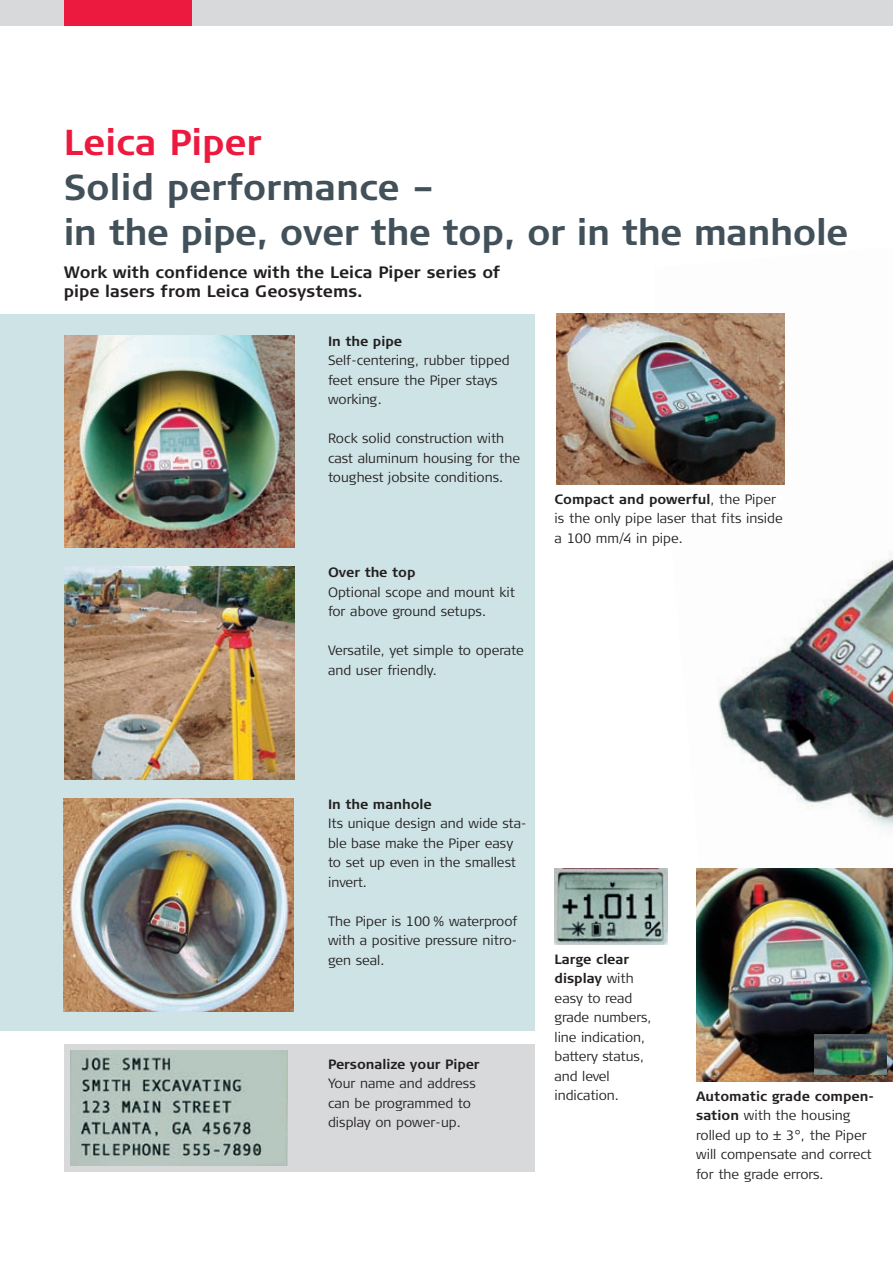
<style>
.page{position:relative;width:893px;height:1263px;background:#fff}
.page>*{position:absolute;margin:0;border:0;box-sizing:border-box;transform-origin:0 0}
.t1{font:700 36px/45px "Signa Column";letter-spacing:-.015em;color:#425159}
.t2{font:700 36px "Signa Column";color:#ed1a40}
.t3{font:700 16.5px/19.5px "Signa Column";color:#231f20}
.t4{font:300 13.5px/19.5px "Signa Column";color:#231f20}
.t5{font:700 13.5px "Signa Column";letter-spacing:-.005em;color:#231f20}
.s1{font-weight:700}
</style>
<div class="page">
<img style="left:654px;top:313px;width:239px;height:556px">
<div style="left:0;top:0;width:893px;height:26px;background:#d8d9db"></div>
<div style="left:64px;top:0;width:127px;height:26px;background:#ed1a40"></div>
<div style="left:0;top:314px;width:535px;height:716px;background:#cee3e6"></div>
<div style="left:64px;top:1044px;width:471px;height:128px;background:#d8d9db"></div>
<img style="left:64px;top:335px;width:230px;height:213px">
<img style="left:556px;top:314px;width:228px;height:170px">
<img style="left:64px;top:567px;width:230px;height:212px">
<img style="left:64px;top:798px;width:230px;height:213px">
<img style="left:71px;top:1050px;width:216px;height:115px">
<img style="left:696px;top:869px;width:197px;height:212px">
<img style="left:555px;top:869px;width:112px;height:76px">
<img style="left:814px;top:1035px;width:73px;height:40px">
<h1 class="t2" style="left:64px;top:122px;width:200px">Leica Piper</h1>
<h1 class="t1" style="left:64px;top:165px;width:786px">Solid performance –<br>in the pipe, over the top, or in the manhole</h1>
<p class="t3" style="left:64px;top:262px;width:438px">Work with confidence with the Leica Piper series of pipe lasers from Leica Geosystems.</p>
<p class="t5" style="left:328px;top:333px;width:75px">In the pipe</p>
<p class="t4" style="left:328px;top:351px;width:183px">Self-centering, rubber tipped feet ensure the Piper stays working.</p>
<p class="t4" style="left:328px;top:429px;width:194px">Rock solid construction with cast aluminum housing for the toughest jobsite conditions.</p>
<p class="t4" style="left:555px;top:489px;width:230px"><span class="s1">Compact and powerful</span>, the Piper is the only pipe laser that fits inside a 100 mm/4 in pipe.</p>
<p class="t5" style="left:328px;top:565px;width:89px">Over the top</p>
<p class="t4" style="left:328px;top:582px;width:189px">Optional scope and mount kit for above ground setups.</p>
<p class="t4" style="left:328px;top:641px;width:197px">Versatile, yet simple to operate and user friendly.</p>
<p class="t5" style="left:328px;top:796px;width:105px">In the manhole</p>
<p class="t4" style="left:328px;top:814px;width:200px">Its unique design and wide sta&shy;ble base make the Piper easy to set up even in the smallest invert.</p>
<p class="t4" style="left:328px;top:911px;width:191px;text-align:justify">The Piper is 100 % waterproof with a positive pressure nitro&shy;gen seal.</p>
<p class="t5" style="left:328px;top:1056px;width:153px">Personalize your Piper</p>
<p class="t4" style="left:328px;top:1074px;width:149px">Your name and address can be programmed to display on power-up.</p>
<p class="t4" style="left:555px;top:949px;width:99px"><span class="s1">Large clear display</span> with easy to read grade numbers, line indication, battery status, and level indication.</p>
<p class="t4" style="left:696px;top:1086px;width:179px"><span class="s1">Automatic grade compen&shy;sation</span> with the housing rolled up to ± 3°, the Piper will compensate and correct for the grade errors.</p>
</div>
